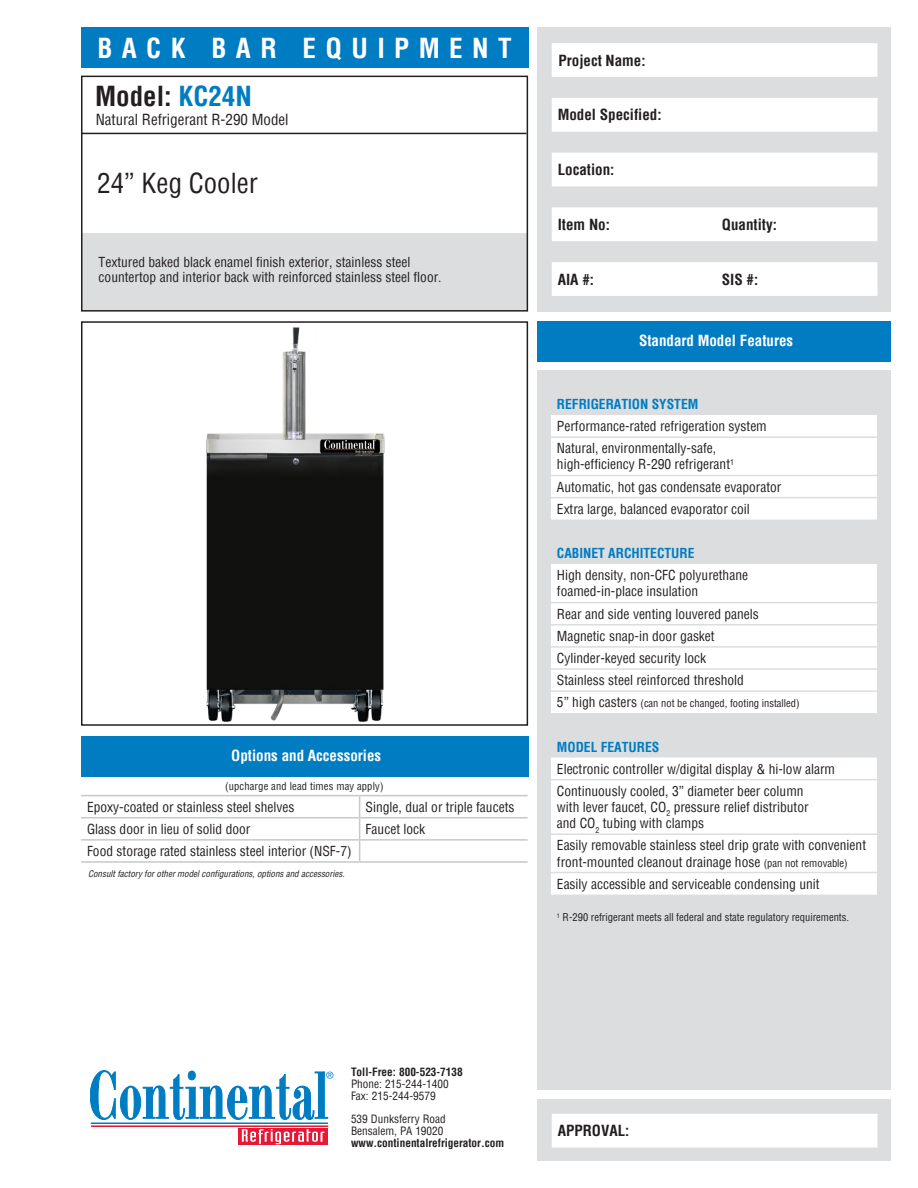
<style>
.page{position:relative;width:918px;height:1188px;background:#fff}
.page>*{position:absolute;margin:0;border:0;box-sizing:border-box;transform-origin:0 0}
.t1{font:700 condensed 27px "Helvetica";letter-spacing:.35em;color:#fff}
.t2{font:condensed 27px "Helvetica";color:#231f20}
.t3{font:700 condensed 27px "Helvetica";color:#231f20}
.t4{font:700 condensed 15px "Helvetica";color:#231f20}
.t5{font:700 condensed 15px "Helvetica";color:#fff}
.t6{font:condensed 15px "Helvetica";color:#231f20}
.t7{font:condensed 13.5px/16.2px "Helvetica";color:#231f20}
.t8{font:700 condensed 13.5px "Helvetica";color:#007cc2}
.t9{font:condensed 11.25px/12px "Helvetica";color:#231f20}
.t10{font:700 condensed 11.25px "Helvetica";color:#231f20}
.t11{font:condensed 10.5px "Helvetica";color:#231f20}
.t12{font:italic condensed 9px "Helvetica";color:#231f20}
.s1{color:#007cc2}
.s2{font-size:13.5px}
.s3{font-size:10.5px}
</style>
<div class="page">
<div style="left:538px;top:1099px;width:353px;height:62px;background:#dcdddf"></div>
<div style="left:81px;top:233px;width:446px;height:77px;background:#dcdddf"></div>
<div style="left:81px;top:321px;width:447px;height:405px;border:2px solid #231f20"></div>
<div style="left:538px;top:321px;width:353px;height:40px;background:#007cc2"></div>
<div style="left:538px;top:370px;width:353px;height:720px;background:#dcdddf"></div>
<div style="left:538px;top:27px;width:353px;height:285px;background:#dcdddf"></div>
<hr style="left:91px;top:1123px;width:237px;height:1px;background:#007cc2">
<hr style="left:91px;top:1126px;width:237px;height:1px;background:#e51836">
<svg style="left:238px;top:1128px;width:90px;height:17px"></svg>
<svg style="left:242px;top:1129px;width:82px;height:15px"></svg>
<svg style="left:90px;top:1070px;width:243px;height:50px"></svg>
<svg style="left:552px;top:43px;width:326px;height:253px;fill:#fff"></svg>
<div style="left:81px;top:76px;width:447px;height:236px;border:2px solid #231f20"></div>
<div style="left:81px;top:27px;width:447px;height:40px;background:#007cc2"></div>
<div style="left:552px;top:1114px;width:326px;height:34px;background:#fff"></div>
<div style="left:81px;top:736px;width:447px;height:40px;background:#007cc2"></div>
<hr style="left:81px;top:133px;width:445px;height:1px;background:#231f20">
<hr style="left:360px;top:795px;width:168px;height:1px;background:#c7c8ca">
<hr style="left:360px;top:817px;width:168px;height:1px;background:#c7c8ca">
<hr style="left:81px;top:839px;width:279px;height:2px;background:#c7c8ca">
<hr style="left:81px;top:861px;width:279px;height:2px;background:#c7c8ca">
<hr style="left:81px;top:795px;width:279px;height:1px;background:#c7c8ca">
<hr style="left:81px;top:817px;width:279px;height:1px;background:#c7c8ca">
<hr style="left:360px;top:839px;width:168px;height:2px;background:#c7c8ca">
<svg style="left:359px;top:796px;width:1px;height:65px"></svg>
<hr style="left:360px;top:861px;width:168px;height:2px;background:#c7c8ca">
<img style="left:206px;top:327px;width:179px;height:395px">
<div style="left:551px;top:415px;width:326px;height:60px;background:#fff"></div>
<svg style="left:551px;top:476px;width:326px;height:419px;background:#fafafa"></svg>
<svg style="left:551px;top:520px;width:326px;height:215px;fill:#fff"></svg>
<hr style="left:551px;top:602px;width:326px;height:1px;background:#dcdddf">
<hr style="left:551px;top:624px;width:326px;height:2px;background:#dcdddf">
<hr style="left:551px;top:436px;width:326px;height:2px;background:#dcdddf">
<hr style="left:551px;top:497px;width:326px;height:1px;background:#dcdddf">
<hr style="left:551px;top:872px;width:326px;height:1px;background:#dcdddf">
<hr style="left:551px;top:779px;width:326px;height:1px;background:#dcdddf">
<hr style="left:551px;top:646px;width:326px;height:2px;background:#dcdddf">
<hr style="left:551px;top:668px;width:326px;height:2px;background:#dcdddf">
<hr style="left:551px;top:690px;width:326px;height:2px;background:#dcdddf">
<hr style="left:551px;top:833px;width:326px;height:2px;background:#dcdddf">
<h1 class="t1" style="left:97px;top:30px;width:416px">BACK BAR EQUIPMENT</h1>
<p class="t3" style="left:95px;top:78px;width:158px">Model: <span class="s1">KC24N</span></p>
<p class="t6" style="left:96px;top:109px;width:194px">Natural Refrigerant R-290 Model</p>
<p class="t2" style="left:97px;top:165px;width:162px">24” Keg Cooler</p>
<p class="t7" style="left:99px;top:254px;width:313px">Textured baked black enamel finish exterior, stainless steel</p>
<p class="t7" style="left:99px;top:269px;width:344px">countertop and interior back with reinforced stainless steel floor.</p>
<p class="t5" style="left:231px;top:746px;width:151px">Options and Accessories</p>
<p class="t11" style="left:225px;top:779px;width:160px">(upcharge and lead times may apply)</p>
<p class="t7" style="left:87px;top:798px;width:209px">Epoxy-coated or stainless steel shelves</p>
<p class="t7" style="left:366px;top:798px;width:150px">Single, dual or triple faucets</p>
<p class="t7" style="left:87px;top:821px;width:165px">Glass door in lieu of solid door</p>
<p class="t7" style="left:366px;top:821px;width:61px">Faucet lock</p>
<p class="t7" style="left:87px;top:843px;width:266px">Food storage rated stainless steel interior (NSF-7)</p>
<p class="t12" style="left:88px;top:868px;width:258px">Consult factory for other model configurations, options and accessories.</p>
<p class="t4" style="left:559px;top:50px;width:89px">Project Name:</p>
<p class="t4" style="left:558px;top:105px;width:105px">Model Specified:</p>
<p class="t4" style="left:558px;top:160px;width:58px">Location:</p>
<p class="t4" style="left:558px;top:215px;width:54px">Item No:</p>
<p class="t4" style="left:722px;top:215px;width:57px">Quantity:</p>
<p class="t4" style="left:558px;top:269px;width:38px">AIA #:</p>
<p class="t4" style="left:722px;top:269px;width:38px">SIS #:</p>
<p class="t5" style="left:639px;top:331px;width:156px">Standard Model Features</p>
<p class="t8" style="left:557px;top:395px;width:143px">REFRIGERATION SYSTEM</p>
<p class="t7" style="left:557px;top:418px;width:211px">Performance-rated refrigeration system</p>
<p class="t7" style="left:557px;top:440px;width:161px">Natural, environmentally-safe,</p>
<p class="t7" style="left:557px;top:456px;width:179px">high-efficiency R-290 refrigerant<sup>1</sup></p>
<p class="t7" style="left:557px;top:478px;width:226px">Automatic, hot gas condensate evaporator</p>
<p class="t7" style="left:557px;top:500px;width:195px">Extra large, balanced evaporator coil</p>
<p class="t8" style="left:557px;top:544px;width:139px">CABINET ARCHITECTURE</p>
<p class="t7" style="left:557px;top:567px;width:193px">High density, non-CFC polyurethane</p>
<p class="t7" style="left:557px;top:583px;width:143px">foamed-in-place insulation</p>
<p class="t7" style="left:557px;top:606px;width:204px">Rear and side venting louvered panels</p>
<p class="t7" style="left:557px;top:628px;width:159px">Magnetic snap-in door gasket</p>
<p class="t7" style="left:557px;top:650px;width:151px">Cylinder-keyed security lock</p>
<p class="t7" style="left:557px;top:672px;width:189px">Stainless steel reinforced threshold</p>
<p class="t11" style="left:557px;top:697px;width:244px"><span class="s2">5” high casters</span> (can not be changed, footing installed)</p>
<p class="t8" style="left:557px;top:738px;width:104px">MODEL FEATURES</p>
<p class="t7" style="left:557px;top:760px;width:280px">Electronic controller w/digital display &amp; hi-low alarm</p>
<p class="t7" style="left:557px;top:783px;width:248px">Continuously cooled, 3” diameter beer column</p>
<p class="t7" style="left:557px;top:799px;width:253px">with lever faucet, CO<sub>2</sub> pressure relief distributor</p>
<p class="t7" style="left:557px;top:815px;width:149px">and CO<sub>2</sub> tubing with clamps</p>
<p class="t7" style="left:557px;top:837px;width:311px">Easily removable stainless steel drip grate with convenient front-mounted cleanout drainage hose <span class="s3">(pan not removable)</span></p>
<p class="t7" style="left:557px;top:875px;width:264px">Easily accessible and serviceable condensing unit</p>
<p class="t11" style="left:557px;top:910px;width:294px"><sup>1</sup> R-290 refrigerant meets all federal and state regulatory requirements.</p>
<p class="t10" style="left:351px;top:1065px;width:113px">Toll-Free: 800-523-7138</p>
<p class="t9" style="left:351px;top:1078px;width:99px">Phone: 215-244-1400<br>Fax: 215-244-9579</p>
<p class="t9" style="left:351px;top:1113px;width:96px">539 Dunksferry Road<br>Bensalem, PA 19020</p>
<p class="t10" style="left:351px;top:1135px;width:155px">www.continentalrefrigerator.com</p>
<p class="t4" style="left:558px;top:1121px;width:73px">APPROVAL:</p>
</div>
